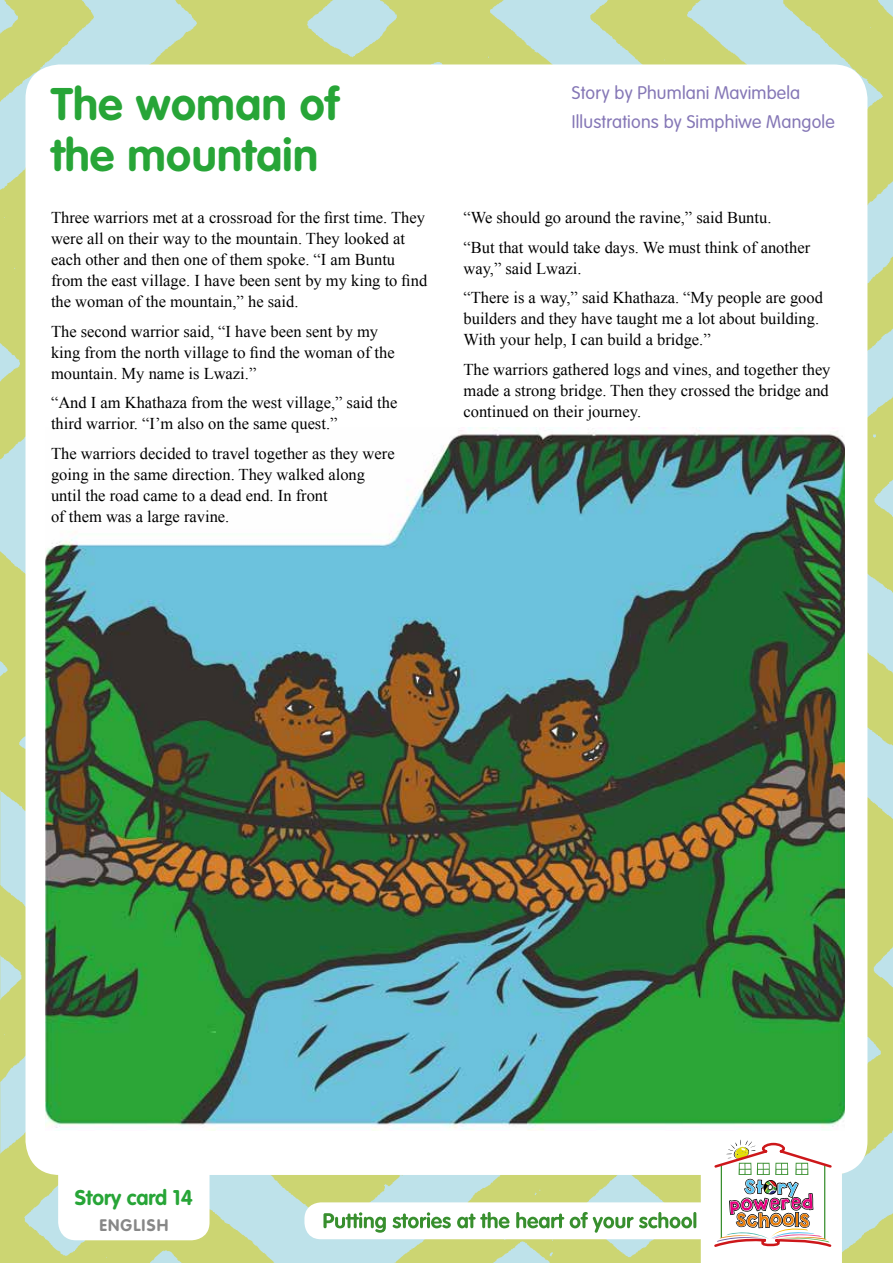
<style>
.page{position:relative;width:893px;height:1263px;background:#fff}
.page>*{position:absolute;margin:0;border:0;box-sizing:border-box;transform-origin:0 0}
.t1{font:700 45px/51px "VAG Rounded Std";letter-spacing:.01em;color:#27a537}
.t2{font:700 21px "VAG Rounded Std";color:#27a537}
.t3{font:300 18px/29.5px "VAG Rounded Std";letter-spacing:.01em;color:#8577b6}
.t4{font:16.5px/21px "Times New Roman";color:#000}
.t5{font:700 16.5px "VAG Rounded Std";letter-spacing:.07em;color:#878787}
</style>
<div class="page">
<img style="left:0;top:0;width:893px;height:1263px">
<div style="left:26px;top:64px;width:841px;height:1111px;background:#fff;border-radius:34px"></div>
<svg style="left:58px;top:1175px;width:152px;height:65px"></svg>
<svg style="left:304px;top:1139px;width:538px;height:124px"></svg>
<img style="left:45px;top:427px;width:800px;height:703px">
<h1 class="t1" style="left:51px;top:80px;width:289px">The woman of the mountain</h1>
<p class="t3" style="left:572px;top:78px;width:264px">Story by Phumlani Mavimbela<br>Illustrations by Simphiwe Mangole</p>
<p class="t4" style="left:51px;top:207px;width:378px">Three warriors met at a crossroad for the first time. They were all on their way to the mountain. They looked at each other and then one of them spoke. “I am Buntu from the east village. I have been sent by my king to find the woman of the mountain,” he said.</p>
<p class="t4" style="left:51px;top:320px;width:345px">The second warrior said, “I have been sent by my king from the north village to find the woman of the mountain. My name is Lwazi.”</p>
<p class="t4" style="left:51px;top:392px;width:348px">“And I am Khathaza from the west village,” said the third warrior. “I’m also on the same quest.”</p>
<p class="t4" style="left:51px;top:442px;width:345px">The warriors decided to travel together as they were going in the same direction. They walked along until the road came to a dead end. In front<br>of them was a large ravine.</p>
<p class="t4" style="left:463px;top:203px;width:348px;line-height:29.5px">“We should go around the ravine,” said Buntu.<br>“But that would take days. We must think of another</p>
<p class="t4" style="left:463px;top:253px;width:361px;line-height:29.5px">way,” said Lwazi.<br>“There is a way,” said Khathaza. “My people are good</p>
<p class="t4" style="left:463px;top:308px;width:357px">builders and they have taught me a lot about building.<br>With your help, I can build a bridge.”</p>
<p class="t4" style="left:463px;top:358px;width:369px;text-align:justify">The warriors gathered logs and vines, and together they made a strong bridge. Then they crossed the bridge and continued on their journey.</p>
<p class="t2" style="left:75px;top:1185px;width:119px">Story card 14</p>
<p class="t5" style="left:99px;top:1216px;width:70px">ENGLISH</p>
</div>
